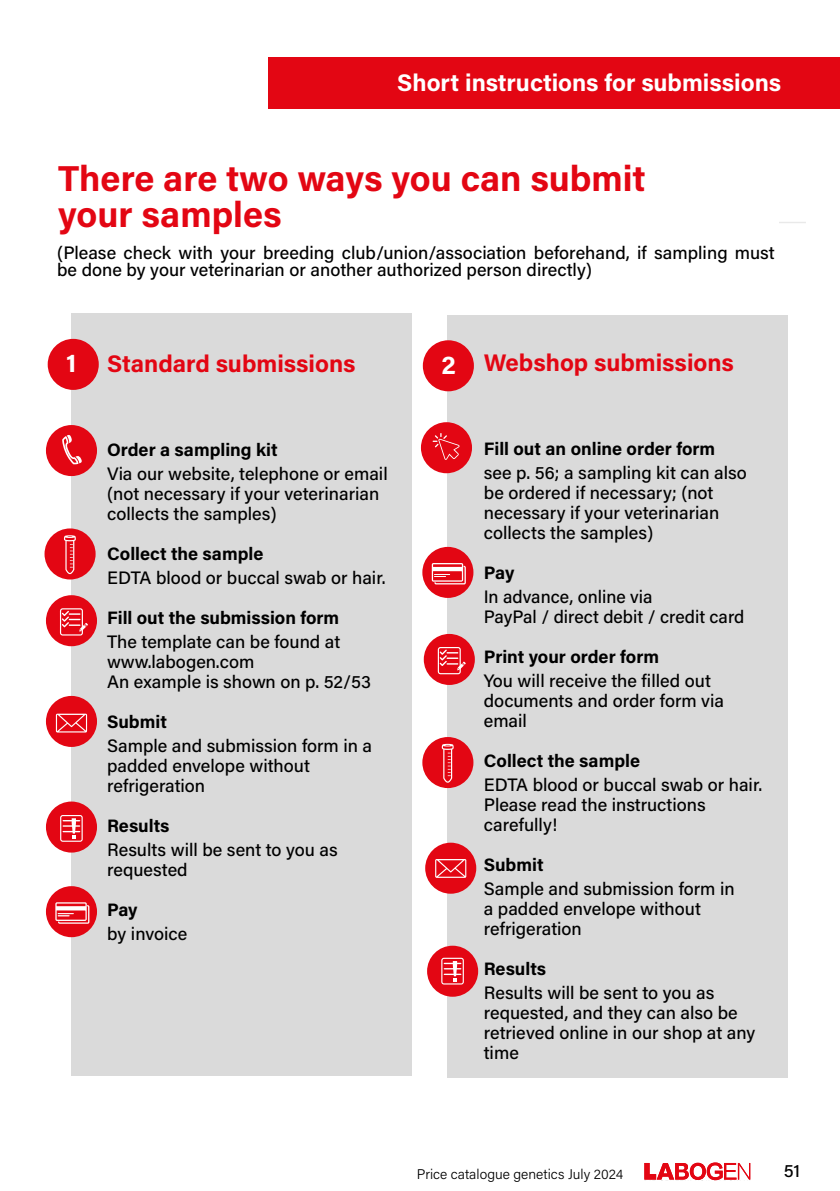
<style>
.page{position:relative;width:840px;height:1191px;background:#fff}
.page>*{position:absolute;margin:0;border:0;box-sizing:border-box;transform-origin:0 0}
.t1{font:700 36px/36px "Acumin Pro";color:#e30613}
.t2{font:700 26px "Acumin Pro";color:#fff}
.t3{font:700 24px "Acumin Pro";color:#e30613}
.t4{font:700 24px "Acumin Pro";color:#fff}
.t5{font:500 18px/20px "Acumin Pro";color:#000}
.t6{font:700 18px "Acumin Pro";color:#000}
.t7{font:300 14px "Acumin Pro";color:#000}
</style>
<div class="page">
<svg style="left:644px;top:1162px;width:105px;height:18px"></svg>
<svg style="left:779px;top:222px;width:26px;height:1px"></svg>
<div style="left:71px;top:313px;width:340px;height:763px;background:#dadada"></div>
<div style="left:446px;top:315px;width:341px;height:762px;background:#dadada"></div>
<div style="left:268px;top:57px;width:571px;height:52px;background:#e30613"></div>
<div style="left:423px;top:634px;width:51px;height:51px;background:#e30613;border-radius:50%"></div>
<div style="left:422px;top:547px;width:51px;height:51px;background:#e30613;border-radius:50%"></div>
<div style="left:425px;top:842px;width:51px;height:51px;background:#e30613;border-radius:50%"></div>
<div style="left:427px;top:945px;width:51px;height:51px;background:#e30613;border-radius:50%"></div>
<div style="left:422px;top:737px;width:51px;height:51px;background:#e30613;border-radius:50%"></div>
<div style="left:420px;top:422px;width:51px;height:51px;background:#e30613;border-radius:50%"></div>
<div style="left:422px;top:340px;width:51px;height:51px;background:#e30613;border-radius:50%"></div>
<div style="left:48px;top:339px;width:51px;height:51px;background:#e30613;border-radius:50%"></div>
<svg style="left:432px;top:433px;width:27px;height:27px"></svg>
<svg style="left:435px;top:859px;width:31px;height:19px"></svg>
<svg style="left:431px;top:563px;width:34px;height:21px"></svg>
<svg style="left:441px;top:957px;width:22px;height:27px"></svg>
<svg style="left:441px;top:744px;width:12px;height:39px"></svg>
<svg style="left:437px;top:647px;width:28px;height:27px"></svg>
<div style="left:46px;top:425px;width:51px;height:51px;background:#e30613;border-radius:50%"></div>
<svg style="left:62px;top:435px;width:20px;height:29px"></svg>
<div style="left:44px;top:528px;width:52px;height:51px;background:#e30613;border-radius:50%"></div>
<svg style="left:64px;top:535px;width:12px;height:39px"></svg>
<div style="left:46px;top:595px;width:51px;height:51px;background:#e30613;border-radius:50%"></div>
<svg style="left:60px;top:608px;width:28px;height:27px"></svg>
<div style="left:46px;top:696px;width:51px;height:51px;background:#e30613;border-radius:50%"></div>
<svg style="left:56px;top:713px;width:31px;height:19px"></svg>
<div style="left:46px;top:801px;width:51px;height:51px;background:#e30613;border-radius:50%"></div>
<svg style="left:60px;top:815px;width:23px;height:26px"></svg>
<div style="left:46px;top:886px;width:51px;height:51px;background:#e30613;border-radius:50%"></div>
<svg style="left:55px;top:902px;width:34px;height:21px"></svg>
<h3 class="t4" style="left:397px;top:66px;width:385px">Short instructions for submissions</h3>
<h1 class="t1" style="left:58px;top:159px;width:589px">There are two ways you can submit your samples</h1>
<p class="t5" style="left:57px;top:244px;width:718px;line-height:17px">(Please check with your breeding club/union/association beforehand, if sampling must be done by your veterinarian or another authorized person directly)</p>
<h3 class="t3" style="left:107px;top:346px;width:250px">Standard submissions</h3>
<h2 class="t2" style="left:66px;top:345px;width:12px">1</h2>
<h2 class="t2" style="left:441px;top:346px;width:16px">2</h2>
<h3 class="t3" style="left:483px;top:345px;width:251px">Webshop submissions</h3>
<p class="t6" style="left:107px;top:437px;width:172px">Order a sampling kit</p>
<p class="t5" style="left:107px;top:463px;width:282px">Via our website, telephone or email (not necessary if your veterinarian collects the samples)</p>
<p class="t6" style="left:107px;top:541px;width:158px">Collect the sample</p>
<p class="t5" style="left:107px;top:567px;width:280px">EDTA blood or buccal swab or hair.</p>
<p class="t6" style="left:107px;top:605px;width:233px">Fill out the submission form</p>
<p class="t5" style="left:107px;top:631px;width:265px">The template can be found at www.labogen.com<br>An example is shown on p. 52/53</p>
<p class="t6" style="left:107px;top:709px;width:61px">Submit</p>
<p class="t5" style="left:107px;top:735px;width:266px">Sample and submission form in a padded envelope without refrigeration</p>
<p class="t6" style="left:107px;top:813px;width:64px">Results</p>
<p class="t5" style="left:107px;top:839px;width:232px">Results will be sent to you as requested</p>
<p class="t6" style="left:107px;top:897px;width:32px">Pay</p>
<p class="t5" style="left:107px;top:923px;width:82px">by invoice</p>
<p class="t6" style="left:483px;top:435px;width:233px">Fill out an online order form</p>
<p class="t5" style="left:483px;top:461px;width:264px">see p. 56; a sampling kit can also be ordered if necessary; (not necessary if your veterinarian collects the samples)</p>
<p class="t6" style="left:483px;top:559px;width:32px">Pay</p>
<p class="t5" style="left:483px;top:585px;width:262px">In advance, online via<br>PayPal / direct debit / credit card</p>
<p class="t6" style="left:483px;top:643px;width:176px">Print your order form</p>
<p class="t5" style="left:483px;top:669px;width:241px">You will receive the filled out documents and order form via email</p>
<p class="t6" style="left:483px;top:747px;width:158px">Collect the sample</p>
<p class="t5" style="left:483px;top:773px;width:280px">EDTA blood or buccal swab or hair.<br>Please read the instructions carefully!</p>
<p class="t6" style="left:483px;top:851px;width:61px">Submit</p>
<p class="t5" style="left:483px;top:877px;width:252px">Sample and submission form in a padded envelope without refrigeration</p>
<p class="t6" style="left:483px;top:955px;width:64px">Results</p>
<p class="t5" style="left:483px;top:981px;width:273px">Results will be sent to you as requested, and they can also be retrieved online in our shop at any time</p>
<p class="t7" style="left:417px;top:1164px;width:208px">Price catalogue genetics July 2024</p>
<p class="t5" style="left:783px;top:1160px;width:18px">51</p>
</div>
